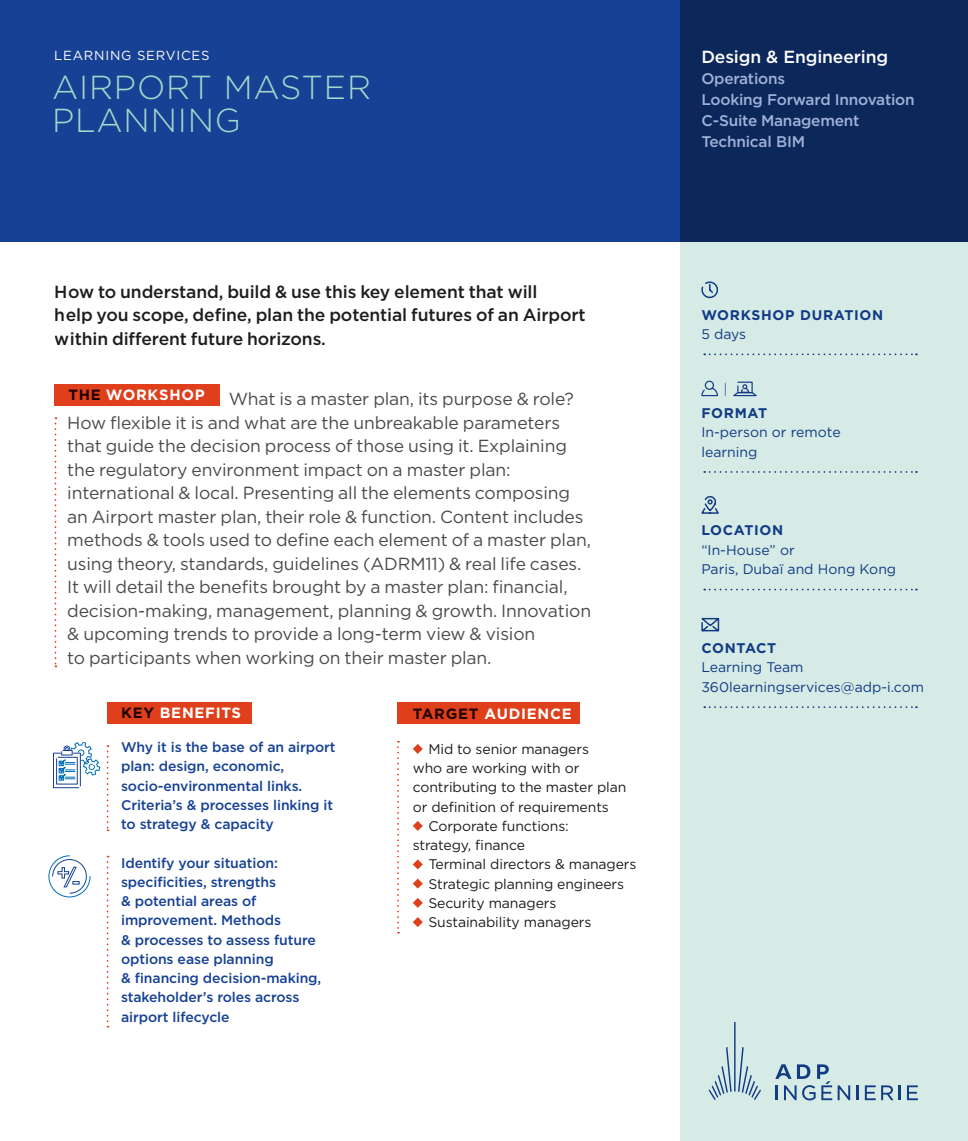
<style>
.page{position:relative;width:968px;height:1141px;background:#fff}
.page>*{position:absolute;margin:0;border:0;box-sizing:border-box;transform-origin:0 0}
.t1{font:300 33.25px/33.2px "Gotham";letter-spacing:.025em;color:#a4d6cb}
.t2{font:17.5px/23.4px "Gotham";letter-spacing:-.01em;color:#4b4b4a}
.t3{font:500 17.5px/23.4px "Gotham";letter-spacing:-.01em;color:#1d1d1b}
.t4{font:500 17.5px "Gotham";letter-spacing:-.01em;color:#fff}
.t5{font:500 15.4px/21px "Gotham";letter-spacing:-.015em;color:#9fb1d8}
.t6{font:700 14.88px "Gotham";letter-spacing:.05em;color:#fff}
.t7{font:500 14px/19.2px "Gotham";letter-spacing:-.01em;color:#164194}
.t8{font:14px "Gotham";letter-spacing:-.01em;color:#1d1d1b}
.t9{font:14px/19.6px "Gotham";color:#164194}
.t10{font:700 14px "Gotham";letter-spacing:.05em;color:#164194}
.t11{font:300 14px "Gotham";color:#164194}
.t12{font:13.12px "Gotham";letter-spacing:.06em;color:#fff}
.s1{color:#200200}
</style>
<div class="page">
<div style="left:680px;top:0;width:287px;height:1141px;background:#d6ebe6"></div>
<div style="left:0;top:0;width:967px;height:242px;background:#164194"></div>
<svg style="left:708px;top:1022px;width:53px;height:78px"></svg>
<svg style="left:775px;top:1064px;width:75px;height:36px"></svg>
<svg style="left:856px;top:1085px;width:2px;height:15px"></svg>
<svg style="left:864px;top:1085px;width:11px;height:15px"></svg>
<svg style="left:881px;top:1085px;width:19px;height:15px"></svg>
<svg style="left:907px;top:1085px;width:10px;height:15px"></svg>
<div style="left:680px;top:0;width:287px;height:242px;background:#0c285b"></div>
<svg style="left:55px;top:417px;width:1px;height:250px"></svg>
<div style="left:55px;top:384px;width:165px;height:21px;background:#df401b"></div>
<svg style="left:701px;top:282px;width:17px;height:16px"></svg>
<svg style="left:704px;top:353px;width:212px;height:2px"></svg>
<svg style="left:701px;top:380px;width:17px;height:17px"></svg>
<svg style="left:733px;top:381px;width:24px;height:16px"></svg>
<svg style="left:704px;top:471px;width:212px;height:2px"></svg>
<svg style="left:701px;top:496px;width:18px;height:18px"></svg>
<svg style="left:704px;top:589px;width:212px;height:1px"></svg>
<svg style="left:701px;top:617px;width:19px;height:15px"></svg>
<svg style="left:704px;top:706px;width:212px;height:2px"></svg>
<div style="left:397px;top:703px;width:182px;height:21px;background:#df401b"></div>
<svg style="left:413px;top:744px;width:10px;height:10px"></svg>
<svg style="left:413px;top:821px;width:10px;height:10px"></svg>
<svg style="left:412px;top:859px;width:11px;height:10px"></svg>
<svg style="left:412px;top:879px;width:11px;height:10px"></svg>
<svg style="left:413px;top:898px;width:10px;height:10px"></svg>
<svg style="left:413px;top:917px;width:10px;height:10px"></svg>
<svg style="left:397px;top:741px;width:2px;height:193px"></svg>
<svg style="left:107px;top:745px;width:1px;height:86px"></svg>
<div style="left:107px;top:703px;width:145px;height:21px;background:#df401b"></div>
<svg style="left:107px;top:856px;width:1px;height:171px"></svg>
<svg style="left:48px;top:855px;width:43px;height:42px"></svg>
<svg style="left:53px;top:742px;width:47px;height:46px"></svg>
<p class="t12" style="left:54px;top:47px;width:157px">LEARNING SERVICES</p>
<h1 class="t1" style="left:52px;top:70px;width:320px">AIRPORT MASTER<br>PLANNING</h1>
<p class="t3" style="left:55px;top:280px;width:532px">How to understand, build &amp; use this key element that will<br>help you scope, define, plan the potential futures of an Airport within different future horizons.</p>
<p class="t6" style="left:68px;top:385px;width:138px"><span class="s1">THE</span> WORKSHOP</p>
<p class="t2" style="left:67px;top:387px;width:525px;text-indent:161px">What is a master plan, its purpose &amp; role?<br>How flexible it is and what are the unbreakable parameters that guide the decision process of those using it. Explaining the regulatory environment impact on a master plan: international &amp; local. Presenting all the elements composing an Airport master plan, their role &amp; function. Content includes methods &amp; tools used to define each element of a master plan, using theory, standards, guidelines (ADRM11) &amp; real life cases.<br>It will detail the benefits brought by a master plan: financial, decision-making, management, planning &amp; growth. Innovation &amp; upcoming trends to provide a long-term view &amp; vision<br>to participants when working on their master plan.</p>
<p class="t6" style="left:121px;top:703px;width:121px"><span class="s1">KEY</span> BENEFITS</p>
<p class="t7" style="left:121px;top:737px;width:216px">Why it is the base of an airport plan: design, economic, socio-environmental links.<br>Criteria’s &amp; processes linking it to strategy &amp; capacity</p>
<p class="t7" style="left:121px;top:853px;width:202px">Identify your situation: specificities, strengths<br>&amp; potential areas of improvement. Methods<br>&amp; processes to assess future options ease planning<br>&amp; financing decision-making, stakeholder’s roles across airport lifecycle</p>
<p class="t6" style="left:412px;top:704px;width:160px"><span class="s1">TARGET</span> AUDIENCE</p>
<p class="t8" style="left:428px;top:740px;width:162px">Mid to senior managers</p>
<p class="t8" style="left:412px;top:759px;width:168px">who are working with or</p>
<p class="t8" style="left:412px;top:778px;width:215px">contributing to the master plan</p>
<p class="t8" style="left:412px;top:798px;width:197px">or definition of requirements</p>
<p class="t8" style="left:428px;top:817px;width:142px">Corporate functions:</p>
<p class="t8" style="left:412px;top:836px;width:114px">strategy, finance</p>
<p class="t8" style="left:428px;top:855px;width:209px">Terminal directors &amp; managers</p>
<p class="t8" style="left:428px;top:875px;width:197px">Strategic planning engineers</p>
<p class="t8" style="left:428px;top:894px;width:129px">Security managers</p>
<p class="t8" style="left:428px;top:913px;width:164px">Sustainability managers</p>
<p class="t4" style="left:701px;top:45px;width:188px">Design &amp; Engineering</p>
<p class="t5" style="left:701px;top:68px;width:215px">Operations<br>Looking Forward Innovation<br>C-Suite Management<br>Technical BIM</p>
<p class="t10" style="left:701px;top:305px;width:183px">WORKSHOP DURATION</p>
<p class="t9" style="left:701px;top:324px;width:46px">5 days</p>
<p class="t11" style="left:723px;top:381px;width:6px">|</p>
<p class="t10" style="left:701px;top:403px;width:67px">FORMAT</p>
<p class="t9" style="left:701px;top:422px;width:141px">In-person or remote learning</p>
<p class="t10" style="left:701px;top:521px;width:83px">LOCATION</p>
<p class="t9" style="left:701px;top:540px;width:196px">“In-House” or<br>Paris, Dubaï and Hong Kong</p>
<p class="t10" style="left:701px;top:638px;width:76px">CONTACT</p>
<p class="t9" style="left:701px;top:657px;width:224px">Learning Team<br>360learningservices@adp-i.com</p>
</div>
